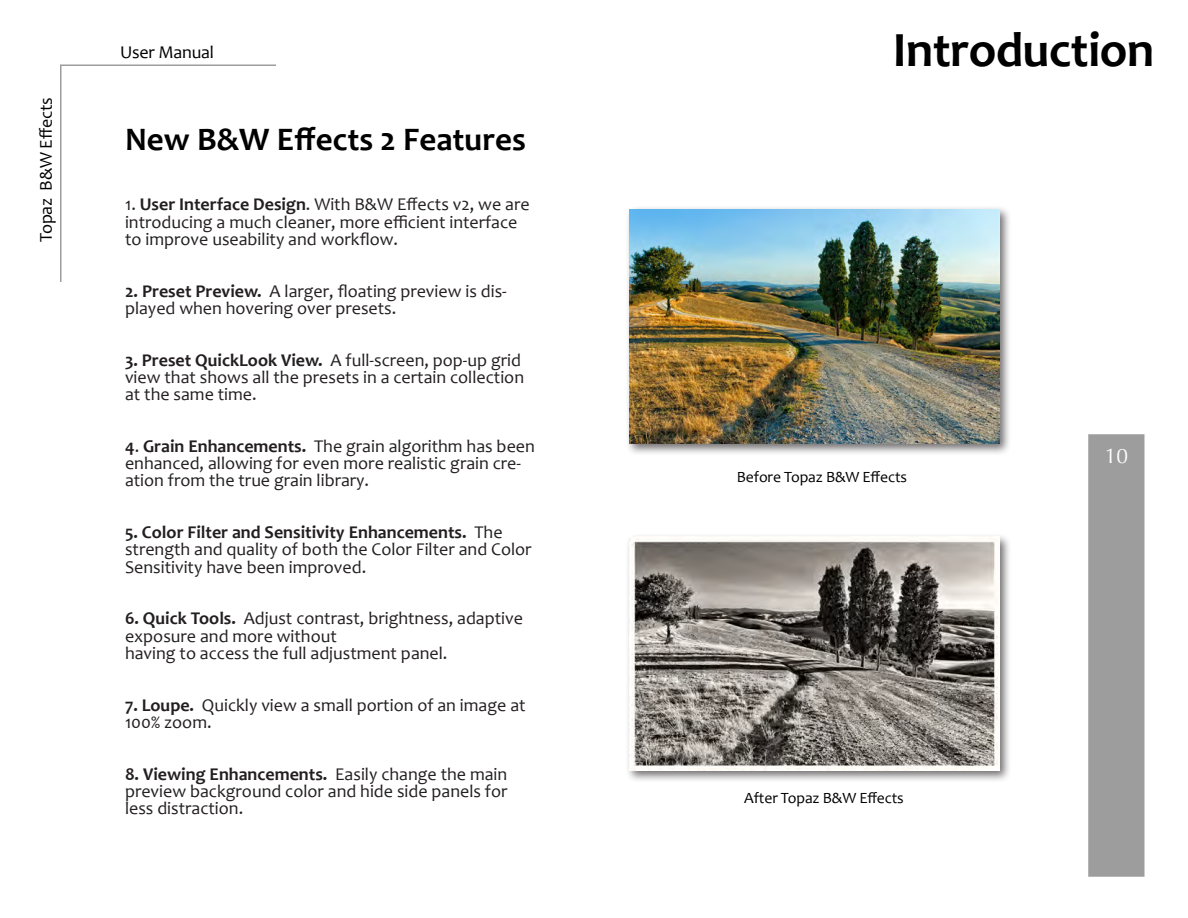
<style>
.page{position:relative;width:1188px;height:918px;background:#fff}
.page>*{position:absolute;margin:0;border:0;box-sizing:border-box;transform-origin:0 0}
.t1{font:700 49.5px "Candara";letter-spacing:-.01em;color:#000}
.t2{font:700 33px "Candara";color:#000}
.t3{font:21px "Optima";color:#fff}
.t4{font:18px/17.2px "Candara";color:#231f20}
.t5{font:18px "Candara";letter-spacing:-.01em;color:#000}
.t6{font:15.75px "Candara";letter-spacing:-.01em;color:#000}
.s1{font-weight:700}
</style>
<div class="page">
<div style="left:1088px;top:434px;width:56px;height:443px;background:#9d9d9d;border:2px solid #9d9d9d"></div>
<hr style="left:60px;top:64px;width:216px;height:2px;background:#9d9d9d">
<hr style="left:60px;top:66px;width:2px;height:216px;background:#9d9d9d">
<div style="left:626px;top:206px;width:386px;height:250px;background:#231f20;opacity:.65"></div>
<img style="left:629px;top:210px;width:371px;height:234px">
<div style="left:626px;top:533px;width:386px;height:250px;background:#231f20;opacity:.65"></div>
<img style="left:629px;top:537px;width:371px;height:234px">
<p class="t5" style="left:35px;top:242px;width:146px;rotate:-90deg">Topaz B&amp;W Effects</p>
<p class="t5" style="left:120px;top:41px;width:96px">User Manual</p>
<p class="t2" style="left:125px;top:119px;width:402px">New B&amp;W Effects 2 Features</p>
<p class="t4" style="left:125px;top:196px;width:406px">1. <span class="s1">User Interface Design</span>. With B&amp;W Effects v2, we are introducing a much cleaner, more efficient interface to improve useability and workflow.</p>
<p class="t4" style="left:125px;top:282px;width:383px"><span class="s1">2. Preset Preview.</span> A larger, floating preview is dis&shy;played when hovering over presets.</p>
<p class="t4" style="left:125px;top:351px;width:401px"><span class="s1">3. Preset QuickLook View.</span> A full-screen, pop-up grid view that shows all the presets in a certain collection at the same time.</p>
<p class="t4" style="left:125px;top:437px;width:411px"><span class="s1">4</span>. <span class="s1">Grain Enhancements.</span> The grain algorithm has been enhanced, allowing for even more realistic grain cre&shy;ation from the true grain library.</p>
<p class="t4" style="left:125px;top:524px;width:408px"><span class="s1">5. Color Filter and Sensitivity Enhancements.</span> The strength and quality of both the Color Filter and Color<br>Sensitivity have been improved.</p>
<p class="t4" style="left:125px;top:610px;width:399px"><span class="s1">6. Quick Tools.</span> Adjust contrast, brightness, adaptive exposure and more without</p>
<p class="t4" style="left:125px;top:644px;width:324px">having to access the full adjustment panel.</p>
<p class="t4" style="left:125px;top:696px;width:402px"><span class="s1">7. Loupe.</span> Quickly view a small portion of an image at<br>100% zoom.</p>
<p class="t4" style="left:125px;top:765px;width:384px;text-align:justify"><span class="s1">8. Viewing Enhancements.</span> Easily change the main preview background color and hide side panels for less distraction.</p>
<p class="t1" style="left:893px;top:20px;width:263px">Introduction</p>
<p class="t6" style="left:737px;top:467px;width:172px">Before Topaz B&amp;W Effects</p>
<p class="t6" style="left:744px;top:788px;width:161px">After Topaz B&amp;W Effects</p>
<p class="t3" style="left:1105px;top:444px;width:25px">10</p>
</div>
